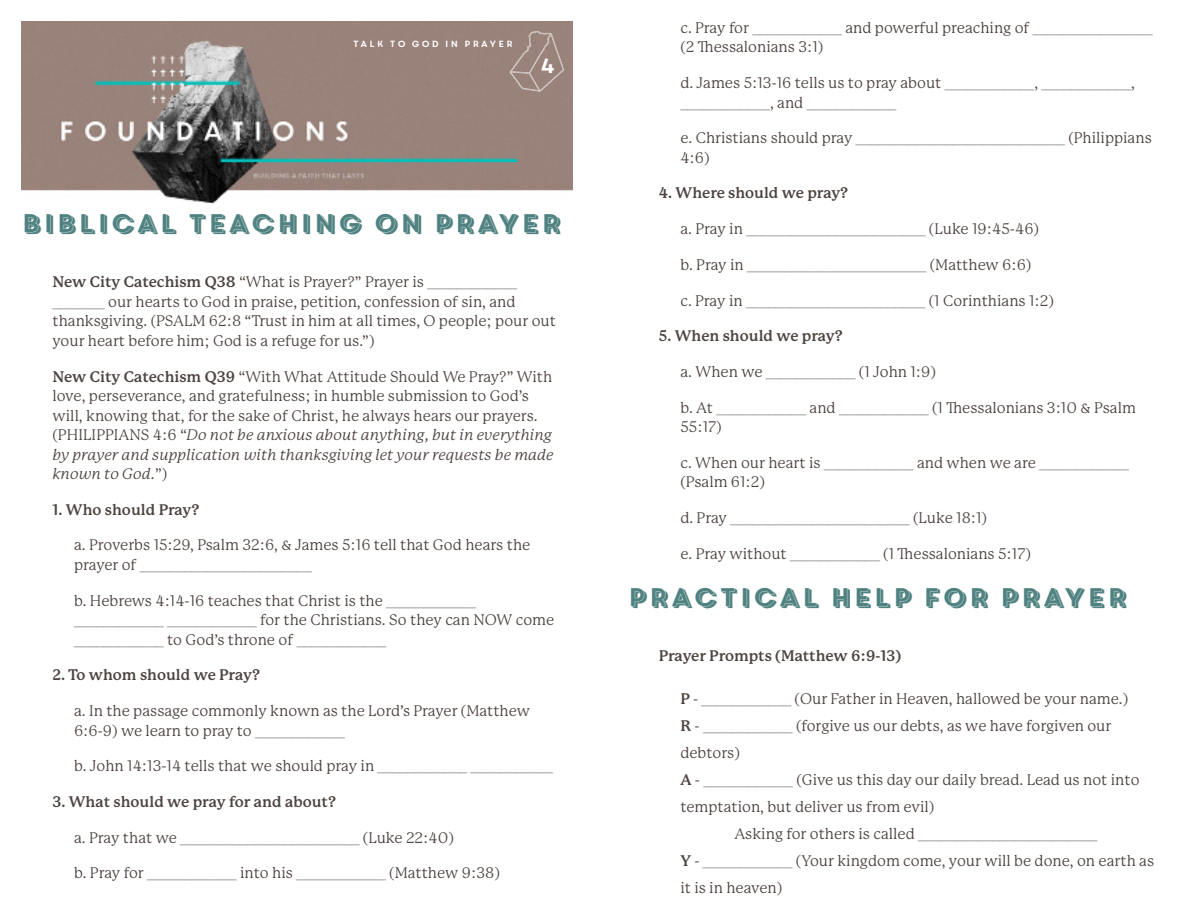
<style>
.page{position:relative;width:1188px;height:918px;background:#fff}
.page>*{position:absolute;margin:0;border:0;box-sizing:border-box;transform-origin:0 0}
.Heading{font:25.5px "Core Circus Pierrot 2";letter-spacing:.01em;color:#4f8280}
.t1{font:21px "Core Circus";color:#fff}
.Question_sub_no_bullets{font:15px/19.5px "P22 Mackinac Pro";color:#4d4441}
.Heading-2{font:15px/27px "P22 Mackinac Pro";color:#4d4441}
.Question_sub_no_bullets-2{font:700 15px/19.5px "P22 Mackinac Pro";color:#a8a2a1}
.Question_sub_no_bullets-3{font:700 15px "P22 Mackinac Pro";color:#4d4441}
.Heading-3{font:700 15px "P22 Mackinac Pro";color:#a8a2a1}
.t2{font:9px "Core Circus";letter-spacing:.1em;color:#fff}
.s1{font-weight:700}
.s2{font-weight:700;color:#a8a2a1}
.s3{font-style:italic}
.s4{font-weight:400;color:#4d4441}
</style>
<div class="page">
<img style="left:22px;top:22px;width:550px;height:182px">
<svg style="left:509px;top:30px;width:56px;height:62px;background:#9f8982"></svg>
<p class="t2" style="left:352px;top:38px;width:163px">TALK TO GOD IN PRAYER</p>
<p class="t1" style="left:539px;top:51px;width:19px">4</p>
<p class="Heading" style="left:20px;top:206px;width:543px">BIBLICAL TEACHING ON PRAYER</p>
<p class="Question_sub_no_bullets" style="left:52px;top:273px;width:505px"><span class="s1">New City Catechism Q38</span> “What is Prayer?” Prayer is <span class="s2">____________ _______</span> our hearts to God in praise, petition, confession of sin, and thanksgiving. (PSALM 62:8 “Trust in him at all times, O people; pour out your heart before him; God is a refuge for us.”)</p>
<p class="Question_sub_no_bullets" style="left:52px;top:367px;width:503px"><span class="s1">New City Catechism Q39</span> “With What Attitude Should We Pray?” With love, perseverance, and gratefulness; in humble submission to God’s will, knowing that, for the sake of Christ, he always hears our prayers. (PHILIPPIANS 4:6 “<span class="s3">Do not be anxious about anything, but in everything by prayer and supplication with thanksgiving let your requests be made known to God.</span>”)</p>
<p class="Question_sub_no_bullets-3" style="left:52px;top:501px;width:149px">1. Who should Pray?</p>
<p class="Question_sub_no_bullets" style="left:74px;top:536px;width:458px">a. Proverbs 15:29, Psalm 32:6, &amp; James 5:16 tell that God hears the prayer of <span class="s2">_______________________</span></p>
<p class="Question_sub_no_bullets" style="left:74px;top:591px;width:482px">b. Hebrews 4:14-16 teaches that Christ is the <span class="s2">____________ ____________ ____________</span> for the Christians. So they can NOW come <span class="s2">____________</span> to God’s throne of <span class="s2">____________</span></p>
<p class="Question_sub_no_bullets-3" style="left:52px;top:667px;width:209px">2. To whom should we Pray?</p>
<p class="Question_sub_no_bullets" style="left:74px;top:701px;width:457px">a. In the passage commonly known as the Lord’s Prayer (Matthew<br>6:6-9) we learn to pray to <span class="s2">____________</span></p>
<p class="Question_sub_no_bullets" style="left:74px;top:756px;width:480px">b. John 14:13-14 tells that we should pray in <span class="s2">____________ ___________</span></p>
<p class="Question_sub_no_bullets-3" style="left:52px;top:793px;width:285px">3. What should we pray for and about?</p>
<p class="Question_sub_no_bullets-2" style="left:74px;top:828px;width:381px"><span class="s4">a. Pray that we</span> ________________________ <span class="s4">(Luke 22:40)</span></p>
<p class="Question_sub_no_bullets" style="left:74px;top:864px;width:427px">b. Pray for <span class="s2">____________</span> into his <span class="s2">____________</span> (Matthew 9:38)</p>
<p class="Question_sub_no_bullets" style="left:680px;top:18px;width:474px">c. Pray for <span class="s2">____________</span> and powerful preaching of <span class="s2">________________ </span>(2 Thessalonians 3:1)</p>
<p class="Question_sub_no_bullets-2" style="left:680px;top:73px;width:456px"><span class="s4">d. James 5:13-16 tells us to pray about</span> ____________<span class="s4">,</span> ____________<span class="s4">, </span>____________<span class="s4">, and</span> ____________</p>
<p class="Question_sub_no_bullets" style="left:680px;top:128px;width:473px">e. Christians should pray <span class="s2">____________________________</span> (Philippians<br>4:6)</p>
<p class="Question_sub_no_bullets-3" style="left:659px;top:185px;width:191px">4. Where should we pray?</p>
<p class="Question_sub_no_bullets-2" style="left:680px;top:219px;width:360px"><span class="s4">a. Pray in</span> ________________________ <span class="s4">(Luke 19:45-46)</span></p>
<p class="Question_sub_no_bullets-2" style="left:680px;top:255px;width:353px"><span class="s4">b. Pray in</span> ________________________ <span class="s4">(Matthew 6:6)</span></p>
<p class="Question_sub_no_bullets" style="left:680px;top:291px;width:375px">c. Pray in <span class="s2">________________________</span> (1 Corinthians 1:2)</p>
<p class="Question_sub_no_bullets-3" style="left:659px;top:327px;width:186px">5. When should we pray?</p>
<p class="Question_sub_no_bullets" style="left:680px;top:362px;width:257px">a. When we <span class="s2">____________</span> (1 John 1:9)</p>
<p class="Question_sub_no_bullets" style="left:680px;top:398px;width:457px">b. At <span class="s2">____________</span> and <span class="s2">____________</span> (1 Thessalonians 3:10 &amp; Psalm<br>55:17)</p>
<p class="Question_sub_no_bullets" style="left:680px;top:453px;width:450px">c. When our heart is <span class="s2">____________</span> and when we are <span class="s2">____________ </span>(Psalm 61:2)</p>
<p class="Question_sub_no_bullets-2" style="left:680px;top:508px;width:308px"><span class="s4">d. Pray</span> ________________________ <span class="s4">(Luke 18:1)</span></p>
<p class="Question_sub_no_bullets" style="left:680px;top:544px;width:352px">e. Pray without <span class="s2">____________</span> (1 Thessalonians 5:17)</p>
<p class="Heading" style="left:626px;top:579px;width:503px">PRACTICAL HELP FOR PRAYER</p>
<p class="Question_sub_no_bullets-3" style="left:659px;top:647px;width:244px">Prayer Prompts (Matthew 6:9-13)</p>
<p class="Heading-2" style="left:680px;top:685px;width:449px"><span class="s1">P</span> - <span class="s2">____________</span> (Our Father in Heaven, hallowed be your name.)</p>
<p class="Heading-2" style="left:680px;top:712px;width:433px"><span class="s1">R</span> - <span class="s2">____________</span> (forgive us our debts, as we have forgiven our debtors)</p>
<p class="Heading-2" style="left:680px;top:766px;width:461px"><span class="s1">A</span> - <span class="s2">____________</span> (Give us this day our daily bread. Lead us not into temptation, but deliver us from evil)</p>
<p class="Heading-3" style="left:734px;top:825px;width:365px"><span class="s4">Asking for others is called</span> ________________________</p>
<p class="Heading-2" style="left:680px;top:847px;width:475px"><span class="s1">Y</span> - <span class="s2">____________</span> (Your kingdom come, your will be done, on earth as it is in heaven)</p>
</div>
